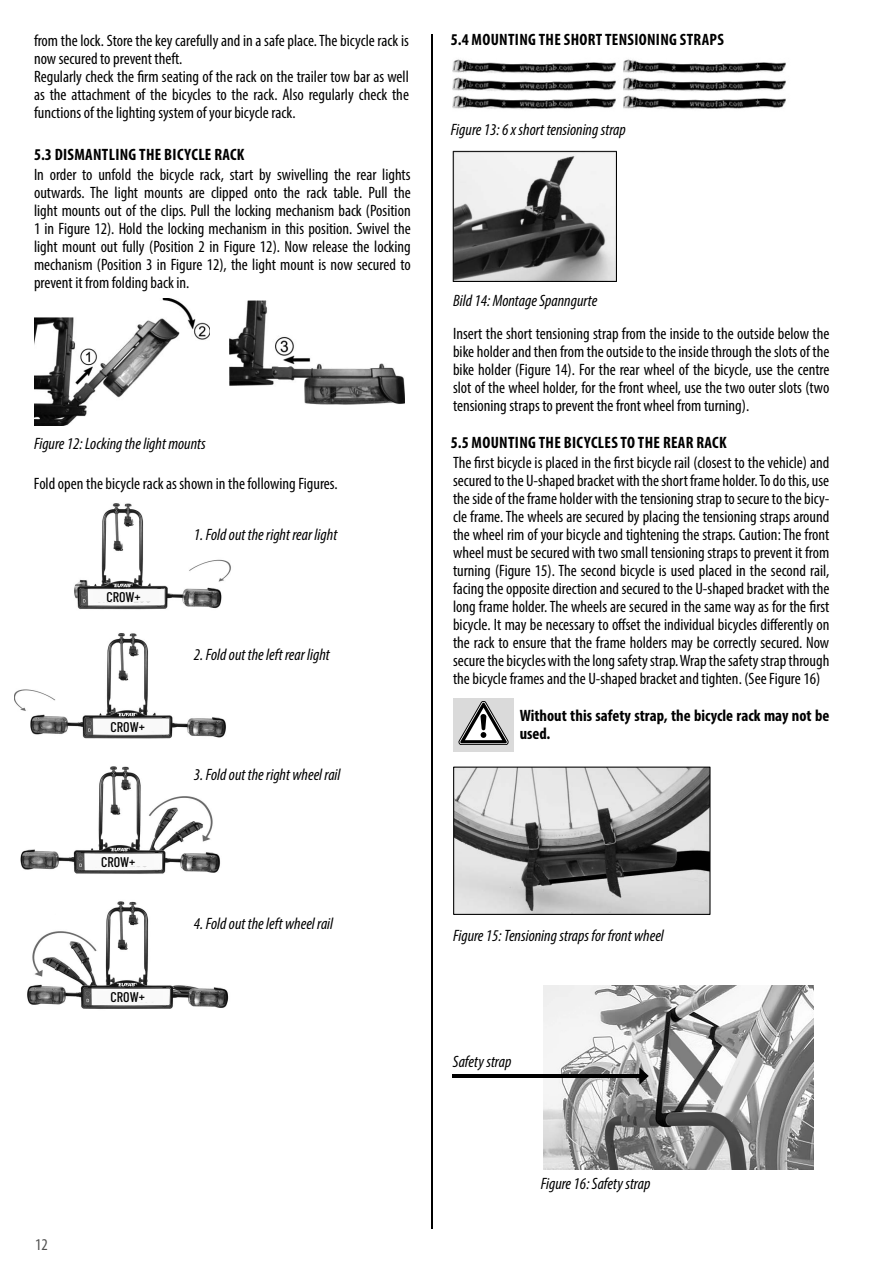
<style>
.page{position:relative;width:893px;height:1263px;background:#fff}
.page>*{position:absolute;margin:0;border:0;box-sizing:border-box;transform-origin:0 0}
.t1{font:condensed 16.5px/18px "Myriad Pro";color:#000;text-align:justify}
.t2{font:italic condensed 16.5px "Myriad Pro";color:#000}
.t3{font:700 condensed 16.5px "Myriad Pro";letter-spacing:.02em;color:#000}
.t4{font:700 condensed 16.5px/18px "Myriad Pro";color:#000}
.t5{font:condensed 16.5px "Myriad Pro";color:#515151}
.t6{font:500 13.95px "Barlow Condensed";color:#000}
</style>
<div class="page">
<hr style="left:431px;top:34px;width:1px;height:1195px;background:#000">
<img style="left:34px;top:298px;width:176px;height:127px">
<img style="left:230px;top:301px;width:175px;height:103px">
<div style="left:453px;top:698px;width:61px;height:53px;background:#dadada"></div>
<svg style="left:459px;top:701px;width:49px;height:44px"></svg>
<img style="left:453px;top:59px;width:333px;height:50px">
<img style="left:452px;top:150px;width:164px;height:131px">
<img style="left:455px;top:768px;width:253px;height:145px">
<div style="left:453px;top:766px;width:257px;height:149px;border:1px solid #010101"></div>
<img style="left:543px;top:985px;width:270px;height:185px">
<hr style="left:453px;top:1074px;width:189px;height:3px;background:#000">
<svg style="left:639px;top:1067px;width:10px;height:18px"></svg>
<img style="left:15px;top:633px;width:211px;height:106px">
<img style="left:74px;top:503px;width:157px;height:107px">
<img style="left:20px;top:766px;width:201px;height:108px">
<img style="left:27px;top:901px;width:202px;height:108px">
<div style="left:16px;top:625px;width:42px;height:51px;background:#fff"></div>
<div style="left:11px;top:761px;width:42px;height:52px;background:#fff"></div>
<svg style="left:27px;top:901px;width:43px;height:43px"></svg>
<svg style="left:94px;top:591px;width:65px;height:12px"></svg>
<svg style="left:98px;top:721px;width:65px;height:12px"></svg>
<svg style="left:88px;top:856px;width:65px;height:11px"></svg>
<svg style="left:98px;top:991px;width:65px;height:12px"></svg>
<p class="t1" style="left:34px;top:32px;width:376px;text-align:left">from the lock. Store the key carefully and in a safe place. The bicycle rack is now secured to prevent theft.<br>Regularly check the firm seating of the rack on the trailer tow bar as well as the attachment of the bicycles to the rack. Also regularly check the functions of the lighting system of your bicycle rack.</p>
<p class="t3" style="left:34px;top:145px;width:212px">5.3 DISMANTLING THE BICYCLE RACK</p>
<p class="t1" style="left:34px;top:165px;width:378px">In order to unfold the bicycle rack, start by swivelling the rear lights outwards. The light mounts are clipped onto the rack table. Pull the light mounts out of the clips. Pull the locking mechanism back (Position 1 in Figure 12). Hold the locking mechanism in this position. Swivel the light mount out fully (Position 2 in Figure 12). Now release the locking mechanism (Position 3 in Figure 12), the light mount is now secured to prevent it from folding back in.</p>
<p class="t2" style="left:34px;top:434px;width:173px">Figure 12: Locking the light mounts</p>
<p class="t1" style="left:34px;top:474px;width:305px">Fold open the bicycle rack as shown in the following Figures.</p>
<p class="t6" style="left:106px;top:587px;width:36px">CROW+</p>
<p class="t6" style="left:111px;top:717px;width:36px">CROW+</p>
<p class="t6" style="left:101px;top:852px;width:36px">CROW+</p>
<p class="t6" style="left:111px;top:987px;width:36px">CROW+</p>
<p class="t2" style="left:194px;top:524px;width:145px">1. Fold out the right rear light</p>
<p class="t2" style="left:194px;top:644px;width:138px">2. Fold out the left rear light</p>
<p class="t2" style="left:194px;top:764px;width:148px">3. Fold out the right wheel rail</p>
<p class="t2" style="left:194px;top:913px;width:141px">4. Fold out the left wheel rail</p>
<p class="t3" style="left:451px;top:29px;width:275px">5.4 MOUNTING THE SHORT TENSIONING STRAPS</p>
<p class="t2" style="left:451px;top:120px;width:176px">Figure 13: 6 x short tensioning strap</p>
<p class="t2" style="left:453px;top:291px;width:146px">Bild 14: Montage Spanngurte</p>
<p class="t1" style="left:453px;top:324px;width:378px">Insert the short tensioning strap from the inside to the outside below the bike holder and then from the outside to the inside through the slots of the bike holder (Figure 14). For the rear wheel of the bicycle, use the centre slot of the wheel holder, for the front wheel, use the two outer slots (two tensioning straps to prevent the front wheel from turning).</p>
<p class="t3" style="left:451px;top:433px;width:277px">5.5 MOUNTING THE BICYCLES TO THE REAR RACK</p>
<p class="t1" style="left:453px;top:454px;width:378px">The first bicycle is placed in the first bicycle rail (closest to the vehicle) and secured to the U-shaped bracket with the short frame holder. To do this, use the side of the frame holder with the tensioning strap to secure to the bicy&shy;cle frame. The wheels are secured by placing the tensioning straps around the wheel rim of your bicycle and tightening the straps. Caution: The front wheel must be secured with two small tensioning straps to prevent it from turning (Figure 15). The second bicycle is used placed in the second rail, facing the opposite direction and secured to the U-shaped bracket with the long frame holder. The wheels are secured in the same way as for the first bicycle. It may be necessary to offset the individual bicycles differently on the rack to ensure that the frame holders may be correctly secured. Now secure the bicycles with the long safety strap. Wrap the safety strap through the bicycle frames and the U-shaped bracket and tighten. (See Figure 16)</p>
<p class="t4" style="left:520px;top:707px;width:311px">Without this safety strap, the bicycle rack may not be used.</p>
<p class="t2" style="left:453px;top:925px;width:212px">Figure 15: Tensioning straps for front wheel</p>
<p class="t2" style="left:453px;top:1051px;width:60px">Safety strap</p>
<p class="t5" style="left:35px;top:1234px;width:14px">12</p>
<p class="t2" style="left:541px;top:1174px;width:111px">Figure 16: Safety strap</p>
</div>
